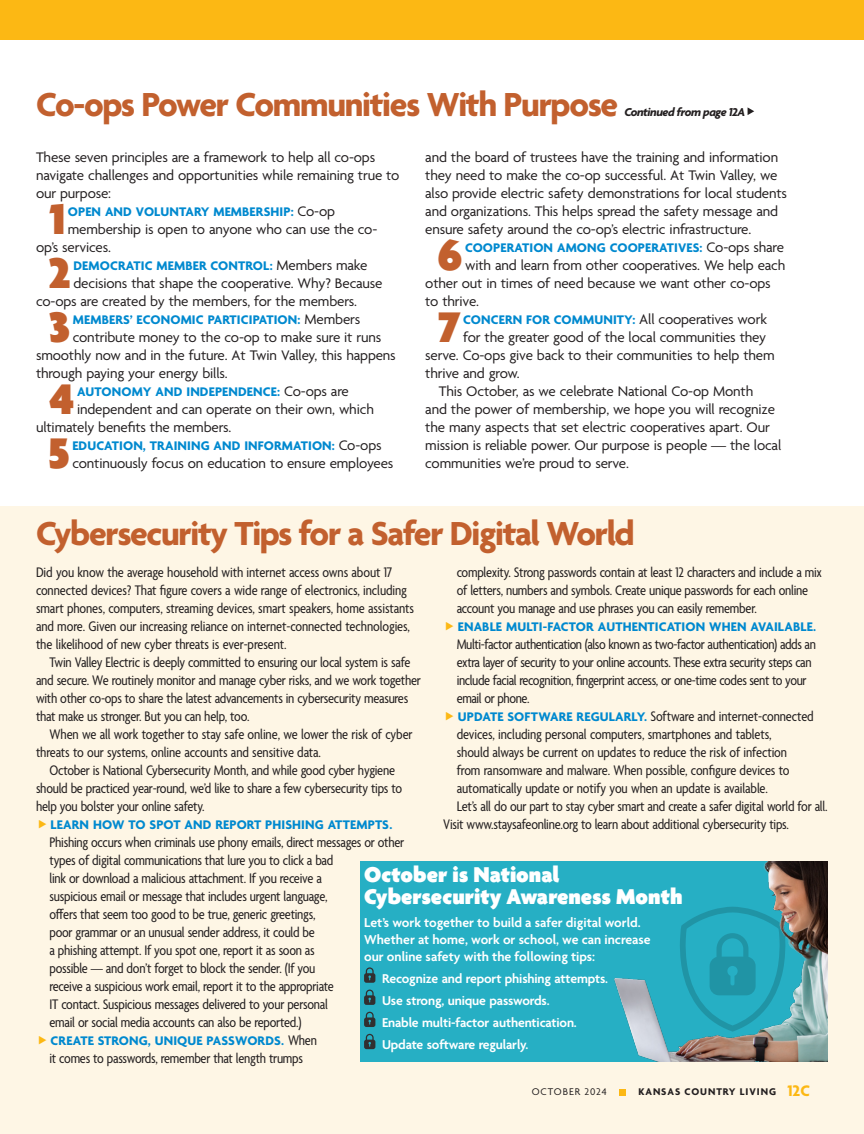
<style>
.page{position:relative;width:864px;height:1134px;background:#fff}
.page>*{position:absolute;margin:0;border:0;box-sizing:border-box;transform-origin:0 0}
.Co-op_Drop_Cap{font:900 46.35px "Agenda";color:#c2602e}
.Co-op_Headline{font:700 36px "Agenda";letter-spacing:-.035em;color:#c2602e}
.t1{font:900 23.25px/22.2px "Agenda";color:#fff}
.Co-op_Box_Text_no_indent{font:condensed 15px/18px "Agenda";letter-spacing:-.015em;color:#231f20}
.Co-op_Drop_Cap-2{font:15px/18px "Agenda";letter-spacing:-.01em;color:#231f20}
.Co-op_Box_Text{font:condensed 15px/18px "Agenda";letter-spacing:-.015em;color:#231f20}
.Co-op_Text{font:15px/18px "Agenda";letter-spacing:-.01em;color:#231f20}
.t2{font:600 13.95px/16.6px "Agenda";color:#fff}
.t3{font:600 13.8px/22.2px "Agenda";letter-spacing:-.01em;color:#fff}
.Co-op_Drop_Cap-3{font:700 13.5px "Agenda";letter-spacing:.01em;color:#0089cf}
.Co-op_Headline-2{font:italic 700 12.3px "Agenda";letter-spacing:-.035em;color:#231f20}
.t4{font:700 10.5px "Agenda";letter-spacing:.09em;color:#231f20}
.t5{font:10.5px "Agenda";letter-spacing:.09em;color:#231f20}
.s1{font-weight:400;font-size:15px;color:#231f20}
.s2{font-weight:400;font-stretch:condensed;font-size:15px;color:#231f20}
.s3{font-weight:700;font-stretch:normal;font-size:13.5px;color:#0089cf}
.s4{font-size:16.5px;color:#fcb814}
</style>
<div class="page">
<div style="left:0;top:507px;width:864px;height:627px;background:#fef6e5"></div>
<svg style="left:748px;top:107px;width:6px;height:8px"></svg>
<div style="left:360px;top:862px;width:468px;height:200px;background:#26afc4"></div>
<img style="left:614px;top:862px;width:214px;height:200px">
<svg style="left:364px;top:967px;width:11px;height:16px"></svg>
<svg style="left:364px;top:990px;width:11px;height:15px"></svg>
<svg style="left:364px;top:1012px;width:11px;height:15px"></svg>
<svg style="left:364px;top:1034px;width:11px;height:15px"></svg>
<div style="left:619px;top:1089px;width:7px;height:6px;background:#fcb814"></div>
<div style="left:0;top:0;width:864px;height:40px;background:#fcb814"></div>
<p class="Co-op_Headline" style="left:36px;top:85px;width:584px">Co-ops Power Communities With Purpose</p>
<p class="Co-op_Headline-2" style="left:624px;top:105px;width:123px">Continued from page 12A</p>
<p class="Co-op_Text" style="left:36px;top:149px;width:365px">These seven principles are a framework to help all co-ops navigate challenges and opportunities while remaining true to our purpose:</p>
<p class="Co-op_Drop_Cap" style="left:49px;top:194px;width:18px">1</p>
<p class="Co-op_Drop_Cap-3" style="left:68px;top:204px;width:269px">OPEN AND VOLUNTARY MEMBERSHIP: <span class="s1">Co-op</span></p>
<p class="Co-op_Drop_Cap-2" style="left:36px;top:221px;width:343px;text-indent:32px">membership is open to anyone who can use the co&shy;op’s services.</p>
<p class="Co-op_Drop_Cap" style="left:49px;top:248px;width:24px">2</p>
<p class="Co-op_Drop_Cap-3" style="left:73px;top:258px;width:296px">DEMOCRATIC MEMBER CONTROL: <span class="s1">Members make</span></p>
<p class="Co-op_Drop_Cap-2" style="left:36px;top:275px;width:348px;text-indent:37px">decisions that shape the cooperative. Why? Because co-ops are created by the members, for the members.</p>
<p class="Co-op_Drop_Cap" style="left:48px;top:302px;width:23px">3</p>
<p class="Co-op_Drop_Cap-3" style="left:73px;top:312px;width:289px">MEMBERS’ ECONOMIC PARTICIPATION: <span class="s1">Members</span></p>
<p class="Co-op_Drop_Cap-2" style="left:36px;top:329px;width:361px;text-indent:37px">contribute money to the co-op to make sure it runs smoothly now and in the future. At Twin Valley, this happens through paying your energy bills.</p>
<p class="Co-op_Drop_Cap" style="left:49px;top:374px;width:27px">4</p>
<p class="Co-op_Drop_Cap-3" style="left:77px;top:384px;width:273px">AUTONOMY AND INDEPENDENCE: <span class="s1">Co-ops are</span></p>
<p class="Co-op_Drop_Cap-2" style="left:36px;top:401px;width:340px;text-indent:41px">independent and can operate on their own, which ultimately benefits the members.</p>
<p class="Co-op_Drop_Cap" style="left:47px;top:428px;width:24px">5</p>
<p class="Co-op_Drop_Cap-3" style="left:72px;top:438px;width:311px">EDUCATION, TRAINING AND INFORMATION: <span class="s1">Co-ops</span></p>
<p class="Co-op_Drop_Cap-2" style="left:72px;top:455px;width:323px">continuously focus on education to ensure employees</p>
<p class="Co-op_Drop_Cap-2" style="left:425px;top:149px;width:363px">and the board of trustees have the training and information they need to make the co-op successful. At Twin Valley, we also provide electric safety demonstrations for local students and organizations. This helps spread the safety message and ensure safety around the co-op’s electric infrastructure.</p>
<p class="Co-op_Drop_Cap" style="left:438px;top:230px;width:26px">6</p>
<p class="Co-op_Drop_Cap-3" style="left:465px;top:240px;width:320px">COOPERATION AMONG COOPERATIVES: <span class="s1">Co-ops share</span></p>
<p class="Co-op_Drop_Cap-2" style="left:425px;top:257px;width:362px;text-indent:40px">with and learn from other cooperatives. We help each other out in times of need because we want other co-ops to thrive.</p>
<p class="Co-op_Drop_Cap" style="left:438px;top:302px;width:24px">7</p>
<p class="Co-op_Drop_Cap-3" style="left:463px;top:312px;width:305px">CONCERN FOR COMMUNITY: <span class="s1">All cooperatives work</span></p>
<p class="Co-op_Drop_Cap-2" style="left:425px;top:329px;width:351px;text-indent:38px">for the greater good of the local communities they serve. Co-ops give back to their communities to help them thrive and grow.</p>
<p class="Co-op_Text" style="left:425px;top:383px;width:358px;text-indent:14px">This October, as we celebrate National Co-op Month<br>and the power of membership, we hope you will recognize the many aspects that set electric cooperatives apart. Our mission is reliable power. Our purpose is people — the local communities we’re proud to serve.</p>
<p class="Co-op_Headline" style="left:36px;top:514px;width:600px">Cybersecurity Tips for a Safer Digital World</p>
<p class="Co-op_Box_Text_no_indent" style="left:36px;top:564px;width:380px">Did you know the average household with internet access owns about 17 connected devices? That figure covers a wide range of electronics, including smart phones, computers, streaming devices, smart speakers, home assistants and more. Given our increasing reliance on internet-connected technologies, the likelihood of new cyber threats is ever-present.</p>
<p class="Co-op_Box_Text" style="left:36px;top:654px;width:386px;text-indent:14px">Twin Valley Electric is deeply committed to ensuring our local system is safe and secure. We routinely monitor and manage cyber risks, and we work together with other co-ops to share the latest advancements in cybersecurity measures that make us stronger. But you can help, too.</p>
<p class="Co-op_Box_Text" style="left:36px;top:726px;width:378px;text-indent:14px">When we all work together to stay safe online, we lower the risk of cyber threats to our systems, online accounts and sensitive data.</p>
<p class="Co-op_Box_Text" style="left:36px;top:762px;width:368px;text-indent:14px">October is National Cybersecurity Month, and while good cyber hygiene should be practiced year-round, we’d like to share a few cybersecurity tips to help you bolster your online safety.</p>
<p class="Co-op_Drop_Cap-3" style="left:51px;top:817px;width:343px">LEARN HOW TO SPOT AND REPORT PHISHING ATTEMPTS.</p>
<p class="Co-op_Box_Text_no_indent" style="left:50px;top:834px;width:356px">Phishing occurs when criminals use phony emails, direct messages or other types of digital communications that lure you to click a bad<br>link or download a malicious attachment. If you receive a<br>suspicious email or message that includes urgent language,<br>offers that seem too good to be true, generic greetings,<br>poor grammar or an unusual sender address, it could be<br>a phishing attempt. If you spot one, report it as soon as<br>possible — and don’t forget to block the sender. (If you<br>receive a suspicious work email, report it to the appropriate<br>IT contact. Suspicious messages delivered to your personal<br>email or social media accounts can also be reported.)</p>
<p class="Co-op_Drop_Cap-3" style="left:51px;top:1033px;width:268px">CREATE STRONG, UNIQUE PASSWORDS. <span class="s2">When</span></p>
<p class="Co-op_Box_Text_no_indent" style="left:50px;top:1050px;width:255px">it comes to passwords, remember that length trumps</p>
<p class="Co-op_Box_Text_no_indent" style="left:457px;top:564px;width:367px">complexity. Strong passwords contain at least 12 characters and include a mix of letters, numbers and symbols. Create unique passwords for each online account you manage and use phrases you can easily remember.</p>
<p class="Co-op_Drop_Cap-3" style="left:458px;top:619px;width:360px">ENABLE MULTI-FACTOR AUTHENTICATION WHEN AVAILABLE.</p>
<p class="Co-op_Box_Text_no_indent" style="left:457px;top:636px;width:361px">Multi-factor authentication (also known as two-factor authentication) adds an extra layer of security to your online accounts. These extra security steps can include facial recognition, fingerprint access, or one-time codes sent to your email or phone.</p>
<p class="Co-op_Box_Text_no_indent" style="left:457px;top:708px;width:359px"><span class="s3">UPDATE SOFTWARE REGULARLY.</span> Software and internet-connected devices, including personal computers, smartphones and tablets,<br>should always be current on updates to reduce the risk of infection from ransomware and malware. When possible, configure devices to automatically update or notify you when an update is available.</p>
<p class="Co-op_Box_Text" style="left:443px;top:798px;width:386px;text-indent:14px">Let’s all do our part to stay cyber smart and create a safer digital world for all.<br>Visit www.staysafeonline.org to learn about additional cybersecurity tips.</p>
<p class="t1" style="left:364px;top:865px;width:320px">October is National<br>Cybersecurity Awareness Month</p>
<p class="t2" style="left:364px;top:916px;width:288px">Let’s work together to build a safer digital world.<br>Whether at home, work or school, we can increase our online safety with the following tips:</p>
<p class="t3" style="left:382px;top:968px;width:228px">Recognize and report phishing attempts.<br>Use strong, unique passwords.<br>Enable multi-factor authentication.<br>Update software regularly.</p>
<p class="t5" style="left:532px;top:1086px;width:77px">OCTOBER 2024</p>
<p class="t4" style="left:638px;top:1086px;width:173px">KANSAS COUNTRY LIVING <span class="s4">12C</span></p>
</div>
